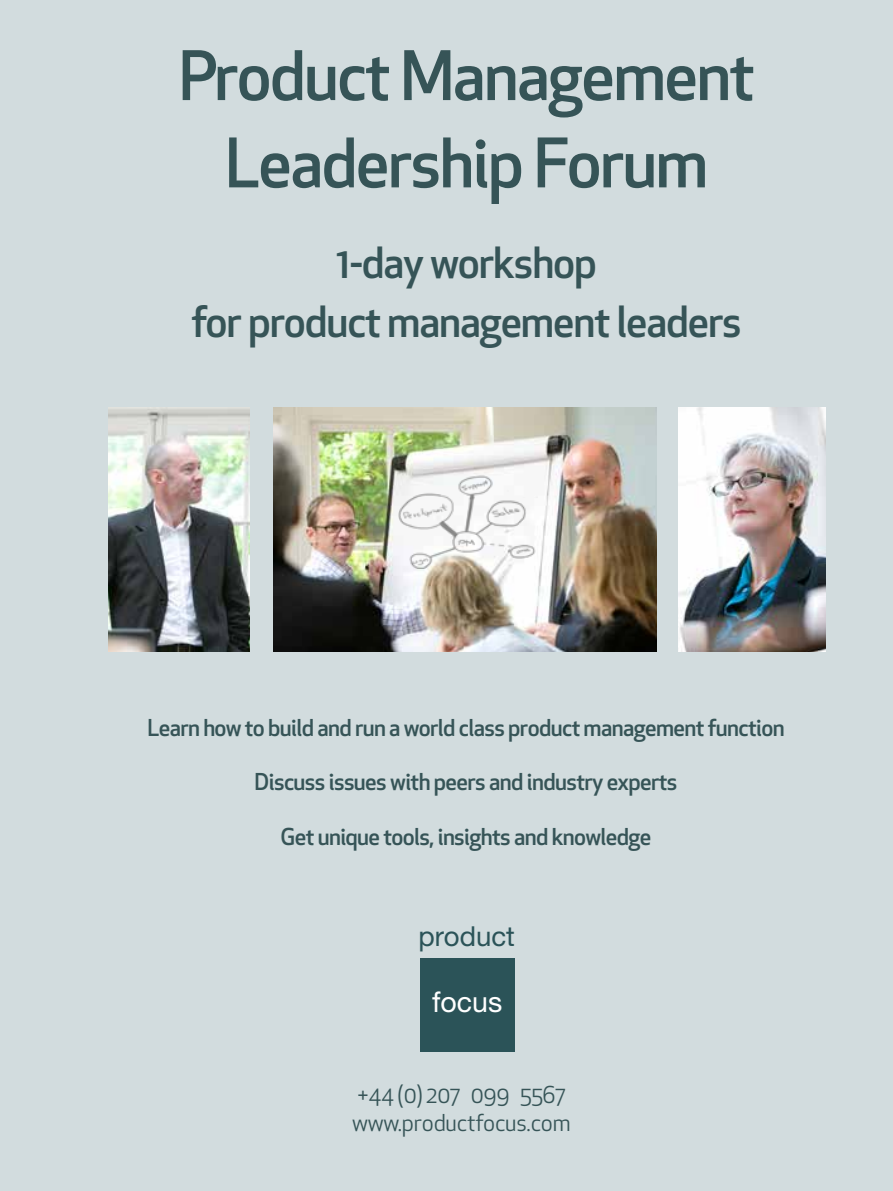
<style>
.page{position:relative;width:893px;height:1191px;background:#fff}
.page>*{position:absolute;margin:0;border:0;box-sizing:border-box;transform-origin:0 0}
.t1{font:500 66.5px/87.3px "Apex New";letter-spacing:-.025em;color:#365457;text-align:center}
.t2{font:500 42px/59.1px "Apex New";letter-spacing:-.025em;color:#365457;text-align:center}
.t3{font:28.53px "Helvetica Neue";color:#fff}
.t4{font:27.47px "Helvetica Neue";color:#2b5358}
.t5{font:500 22.75px "Apex New";letter-spacing:-.025em;color:#365457}
.t6{font:22.75px/28px "Apex New";letter-spacing:-.01em;color:#365457}
</style>
<div class="page">
<div style="left:1px;top:0;width:892px;height:1191px;background:#d2dcde"></div>
<div style="left:420px;top:958px;width:94px;height:94px;background:#2b5358"></div>
<img style="left:109px;top:407px;width:140px;height:245px">
<img style="left:679px;top:407px;width:146px;height:245px">
<img style="left:274px;top:407px;width:383px;height:245px">
<img style="left:398px;top:474px;width:140px;height:95px">
<h1 class="t1" style="left:179px;top:31px;width:578px">Product Management<br>Leadership Forum</h1>
<h2 class="t2" style="left:192px;top:232px;width:552px">1-day workshop<br>for product management leaders</h2>
<p class="t5" style="left:147px;top:712px;width:639px">Learn how to build and run a world class product management function</p>
<p class="t5" style="left:255px;top:766px;width:424px">Discuss issues with peers and industry experts</p>
<p class="t5" style="left:281px;top:821px;width:372px">Get unique tools, insights and knowledge</p>
<p class="t4" style="left:418px;top:919px;width:98px">product</p>
<p class="t3" style="left:432px;top:985px;width:72px">focus</p>
<p class="t6" style="left:352px;top:1081px;width:220px">+44 (0) 207 099 5567 www.productfocus.com</p>
</div>
